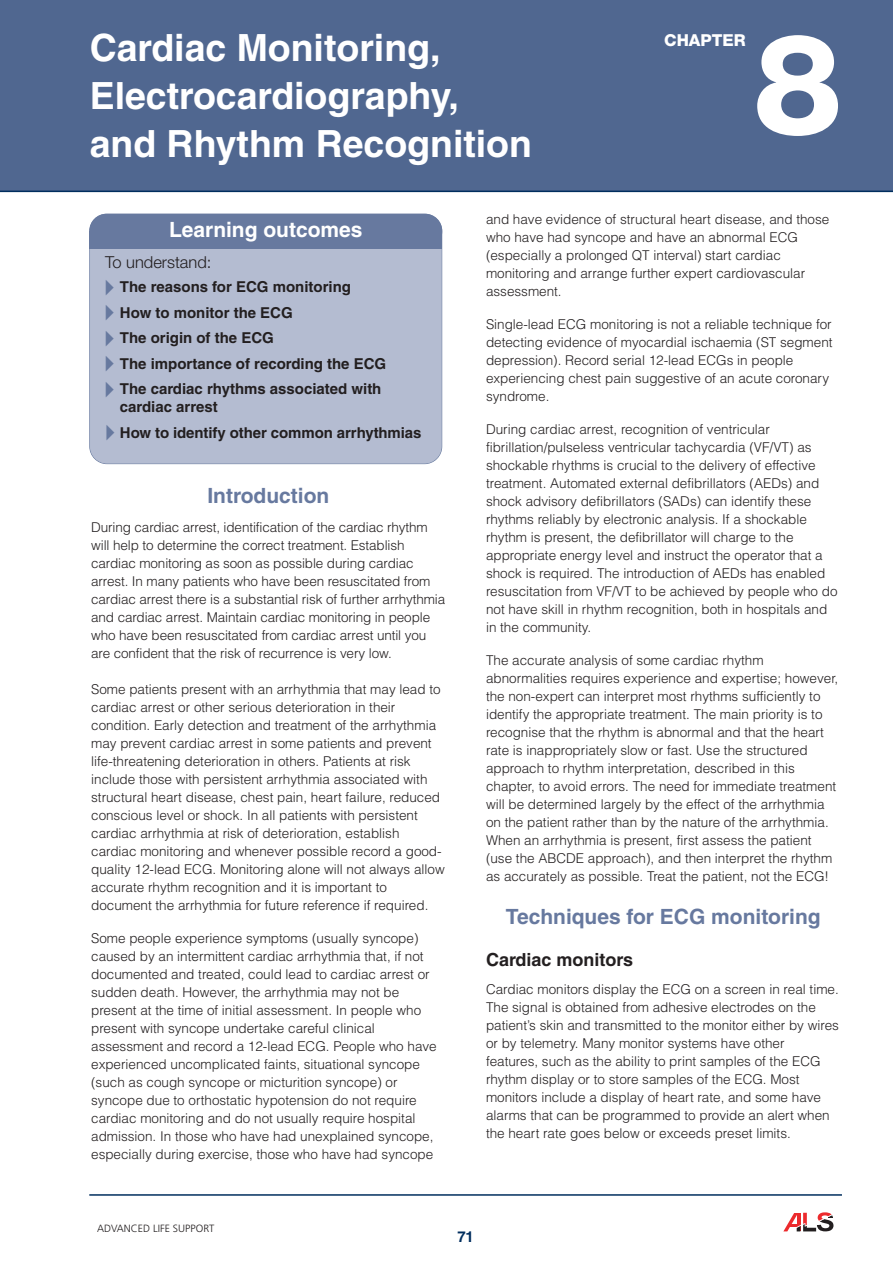
<style>
.page{position:relative;width:893px;height:1263px;background:#fff}
.page>*{position:absolute;margin:0;border:0;box-sizing:border-box;transform-origin:0 0}
.t1{font:800 141px "Helvetica Neue";color:#fff}
.t2{font:700 37.5px/48px "Helvetica";color:#fff}
.t3{font:700 21px "Helvetica";color:#67799f}
.t4{font:700 21px "Helvetica";color:#fff}
.t5{font:700 18px "Helvetica";color:#231f20}
.t6{font:300 16.5px "Helvetica Neue";color:#231f20}
.t7{font:800 16.5px "Helvetica Neue";color:#fff}
.t8{font:700 15px/25.5px "Helvetica";color:#231f20}
.t9{font:700 15px "Helvetica";color:#002e5e}
.t10{font:300 13.5px/18px "Helvetica";color:#231f20}
.t11{font:300 10.5px "Frutiger";color:#231f20}
</style>
<div class="page">
<svg style="left:783px;top:1212px;width:50px;height:19px"></svg>
<hr style="left:89px;top:1194px;width:753px;height:2px;background:#002e5e">
<div style="left:90px;top:214px;width:351px;height:249px;background:#b4bcd1;border-radius:17px"></div>
<div style="left:89px;top:214px;width:353px;height:250px;border:2px solid #67799f;border-radius:18px"></div>
<div style="left:89px;top:231px;width:353px;height:17px;background:#67799f"></div>
<div style="left:89px;top:214px;width:353px;height:34px;background:#67799f;border-radius:17px"></div>
<div style="left:0;top:0;width:893px;height:191px;background:#506790"></div>
<hr style="left:0;top:191px;width:893px;height:1px;background:#002e5e">
<h2 class="t2" style="left:90px;top:27px;width:444px">Cardiac Monitoring,<br>Electrocardiography, and Rhythm Recognition</h2>
<h1 class="t1" style="left:753px;top:34px;width:90px">8</h1>
<p class="t7" style="left:664px;top:34px;width:83px">CHAPTER</p>
<h3 class="t4" style="left:169px;top:222px;width:195px">Learning outcomes</h3>
<p class="t6" style="left:105px;top:252px;width:108px">To understand:</p>
<p class="t8" style="left:120px;top:276px;width:268px">The reasons for ECG monitoring<br>How to monitor the ECG<br>The origin of the ECG<br>The importance of recording the ECG<br>The cardiac rhythms associated with</p>
<p class="t8" style="left:120px;top:396px;width:303px">cardiac arrest<br>How to identify other common arrhythmias</p>
<h3 class="t3" style="left:207px;top:488px;width:123px">Introduction</h3>
<p class="t10" style="left:91px;top:518px;width:356px">During cardiac arrest, identification of the cardiac rhythm will help to determine the correct treatment. Establish cardiac monitoring as soon as possible during cardiac arrest. In many patients who have been resuscitated from cardiac arrest there is a substantial risk of further arrhythmia and cardiac arrest. Maintain cardiac monitoring in people who have been resuscitated from cardiac arrest until you are confident that the risk of recurrence is very low.</p>
<p class="t10" style="left:91px;top:680px;width:355px">Some patients present with an arrhythmia that may lead to cardiac arrest or other serious deterioration in their condition. Early detection and treatment of the arrhythmia may prevent cardiac arrest in some patients and prevent life-threatening deterioration in others. Patients at risk include those with persistent arrhythmia associated with structural heart disease, chest pain, heart failure, reduced conscious level or shock. In all patients with persistent cardiac arrhythmia at risk of deterioration, establish cardiac monitoring and whenever possible record a good&shy;quality 12-lead ECG. Monitoring alone will not always allow accurate rhythm recognition and it is important to document the arrhythmia for future reference if required.</p>
<p class="t10" style="left:91px;top:929px;width:347px">Some people experience symptoms (usually syncope) caused by an intermittent cardiac arrhythmia that, if not documented and treated, could lead to cardiac arrest or sudden death. However, the arrhythmia may not be present at the time of initial assessment. In people who present with syncope undertake careful clinical assessment and record a 12-lead ECG. People who have experienced uncomplicated faints, situational syncope (such as cough syncope or micturition syncope) or syncope due to orthostatic hypotension do not require cardiac monitoring and do not usually require hospital admission. In those who have had unexplained syncope, especially during exercise, those who have had syncope</p>
<p class="t10" style="left:486px;top:211px;width:345px">and have evidence of structural heart disease, and those who have had syncope and have an abnormal ECG (especially a prolonged QT interval) start cardiac monitoring and arrange further expert cardiovascular assessment.</p>
<p class="t10" style="left:486px;top:316px;width:348px">Single-lead ECG monitoring is not a reliable technique for detecting evidence of myocardial ischaemia (ST segment depression). Record serial 12-lead ECGs in people experiencing chest pain suggestive of an acute coronary syndrome.</p>
<p class="t10" style="left:486px;top:421px;width:353px">During cardiac arrest, recognition of ventricular fibrillation/pulseless ventricular tachycardia (VF/VT) as shockable rhythms is crucial to the delivery of effective treatment. Automated external defibrillators (AEDs) and shock advisory defibrillators (SADs) can identify these rhythms reliably by electronic analysis. If a shockable rhythm is present, the defibrillator will charge to the appropriate energy level and instruct the operator that a shock is required. The introduction of AEDs has enabled resuscitation from VF/VT to be achieved by people who do not have skill in rhythm recognition, both in hospitals and in the community.</p>
<p class="t10" style="left:486px;top:652px;width:354px">The accurate analysis of some cardiac rhythm abnormalities requires experience and expertise; however, the non-expert can interpret most rhythms sufficiently to identify the appropriate treatment. The main priority is to recognise that the rhythm is abnormal and that the heart rate is inappropriately slow or fast. Use the structured approach to rhythm interpretation, described in this chapter, to avoid errors. The need for immediate treatment will be determined largely by the effect of the arrhythmia on the patient rather than by the nature of the arrhythmia.<br>When an arrhythmia is present, first assess the patient (use the ABCDE approach), and then interpret the rhythm as accurately as possible. Treat the patient, not the ECG!</p>
<h3 class="t3" style="left:506px;top:909px;width:316px">Techniques for ECG monitoring</h3>
<h3 class="t5" style="left:486px;top:953px;width:149px">Cardiac monitors</h3>
<p class="t10" style="left:486px;top:980px;width:354px">Cardiac monitors display the ECG on a screen in real time.<br>The signal is obtained from adhesive electrodes on the patient’s skin and transmitted to the monitor either by wires or by telemetry. Many monitor systems have other features, such as the ability to print samples of the ECG rhythm display or to store samples of the ECG. Most monitors include a display of heart rate, and some have alarms that can be programmed to provide an alert when the heart rate goes below or exceeds preset limits.</p>
<p class="t11" style="left:97px;top:1224px;width:119px">ADVANCED LIFE SUPPORT</p>
<p class="t9" style="left:457px;top:1231px;width:18px">71</p>
</div>
